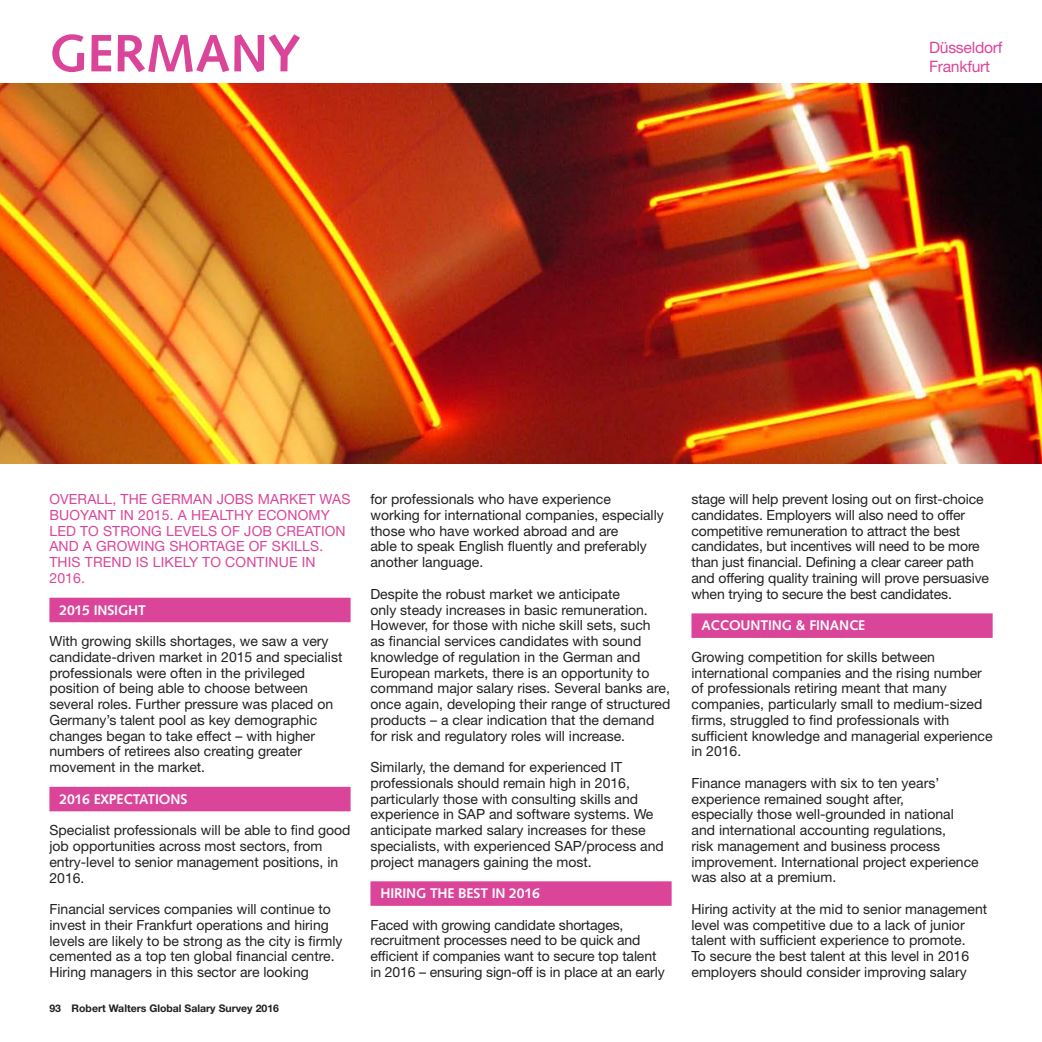
<style>
.page{position:relative;width:1042px;height:1042px;background:#fff}
.page>*{position:absolute;margin:0;border:0;box-sizing:border-box;transform-origin:0 0}
.MAIN_HEAD{font:700 52.5px "Syntax";color:#da4599}
.t1{font:15.75px "Helvetica Neue LT Std";letter-spacing:-.015em;color:#da4599}
.TP0{font:14px/15.8px "Helvetica Neue LT Std";color:#231f20}
.Intro_Text{font:14px/15.8px "Helvetica Neue LT Std";letter-spacing:.01em;color:#da4599}
.SH3{font:700 14px "Syntax";letter-spacing:-.01em;color:#fff}
.Body{font:700 10.5px "Helvetica Neue LT Std";color:#231f20}
</style>
<div class="page">
<img style="left:0;top:83px;width:1041px;height:381px">
<div style="left:49px;top:597px;width:301px;height:25px;background:#da4599"></div>
<div style="left:49px;top:786px;width:301px;height:25px;background:#da4599"></div>
<div style="left:370px;top:881px;width:301px;height:24px;background:#da4599"></div>
<div style="left:691px;top:613px;width:301px;height:25px;background:#da4599"></div>
<p class="MAIN_HEAD" style="left:49px;top:23px;width:74px">GERMANY</p>
<p class="t1" style="left:928px;top:38px;width:75px">Düsseldorf</p>
<p class="t1" style="left:928px;top:57px;width:63px">Frankfurt</p>
<p class="Intro_Text" style="left:49px;top:491px;width:302px">OVERALL, THE GERMAN JOBS MARKET WAS<br>BUOYANT IN 2015. A HEALTHY ECONOMY<br>LED TO STRONG LEVELS OF JOB CREATION<br>AND A GROWING SHORTAGE OF SKILLS.<br>THIS TREND IS LIKELY TO CONTINUE IN<br>2016.</p>
<p class="SH3" style="left:59px;top:601px;width:88px">2015 INSIGHT</p>
<p class="TP0" style="left:49px;top:633px;width:294px">With growing skills shortages, we saw a very candidate-driven market in 2015 and specialist professionals were often in the privileged position of being able to choose between several roles. Further pressure was placed on Germany’s talent pool as key demographic changes began to take effect – with higher numbers of retirees also creating greater movement in the market.</p>
<p class="SH3" style="left:59px;top:790px;width:129px">2016 EXPECTATIONS</p>
<p class="TP0" style="left:49px;top:822px;width:302px">Specialist professionals will be able to find good job opportunities across most sectors, from entry-level to senior management positions, in 2016.</p>
<p class="TP0" style="left:49px;top:900px;width:295px">Financial services companies will continue to invest in their Frankfurt operations and hiring levels are likely to be strong as the city is firmly cemented as a top ten global financial centre.<br>Hiring managers in this sector are looking</p>
<p class="Body" style="left:49px;top:1001px;width:231px">93 Robert Walters Global Salary Survey 2016</p>
<p class="TP0" style="left:370px;top:491px;width:295px">for professionals who have experience working for international companies, especially those who have worked abroad and are<br>able to speak English fluently and preferably another language.</p>
<p class="TP0" style="left:370px;top:585px;width:301px">Despite the robust market we anticipate<br>only steady increases in basic remuneration.<br>However, for those with niche skill sets, such<br>as financial services candidates with sound knowledge of regulation in the German and European markets, there is an opportunity to command major salary rises. Several banks are, once again, developing their range of structured products – a clear indication that the demand for risk and regulatory roles will increase.</p>
<p class="TP0" style="left:370px;top:759px;width:295px">Similarly, the demand for experienced IT professionals should remain high in 2016, particularly those with consulting skills and experience in SAP and software systems. We anticipate marked salary increases for these specialists, with experienced SAP/process and project managers gaining the most.</p>
<p class="SH3" style="left:380px;top:885px;width:161px">HIRING THE BEST IN 2016</p>
<p class="TP0" style="left:370px;top:916px;width:296px">Faced with growing candidate shortages, recruitment processes need to be quick and efficient if companies want to secure top talent in 2016 – ensuring sign-off is in place at an early</p>
<p class="TP0" style="left:691px;top:491px;width:299px">stage will help prevent losing out on first-choice candidates. Employers will also need to offer competitive remuneration to attract the best candidates, but incentives will need to be more than just financial. Defining a clear career path and offering quality training will prove persuasive when trying to secure the best candidates.</p>
<p class="SH3" style="left:701px;top:617px;width:165px">ACCOUNTING &amp; FINANCE</p>
<p class="TP0" style="left:691px;top:648px;width:302px">Growing competition for skills between international companies and the rising number of professionals retiring meant that many companies, particularly small to medium-sized firms, struggled to find professionals with sufficient knowledge and managerial experience in 2016.</p>
<p class="TP0" style="left:691px;top:774px;width:289px">Finance managers with six to ten years’ experience remained sought after,<br>especially those well-grounded in national and international accounting regulations,<br>risk management and business process improvement. International project experience was also at a premium.</p>
<p class="TP0" style="left:691px;top:900px;width:297px">Hiring activity at the mid to senior management level was competitive due to a lack of junior talent with sufficient experience to promote.<br>To secure the best talent at this level in 2016 employers should consider improving salary</p>
</div>
